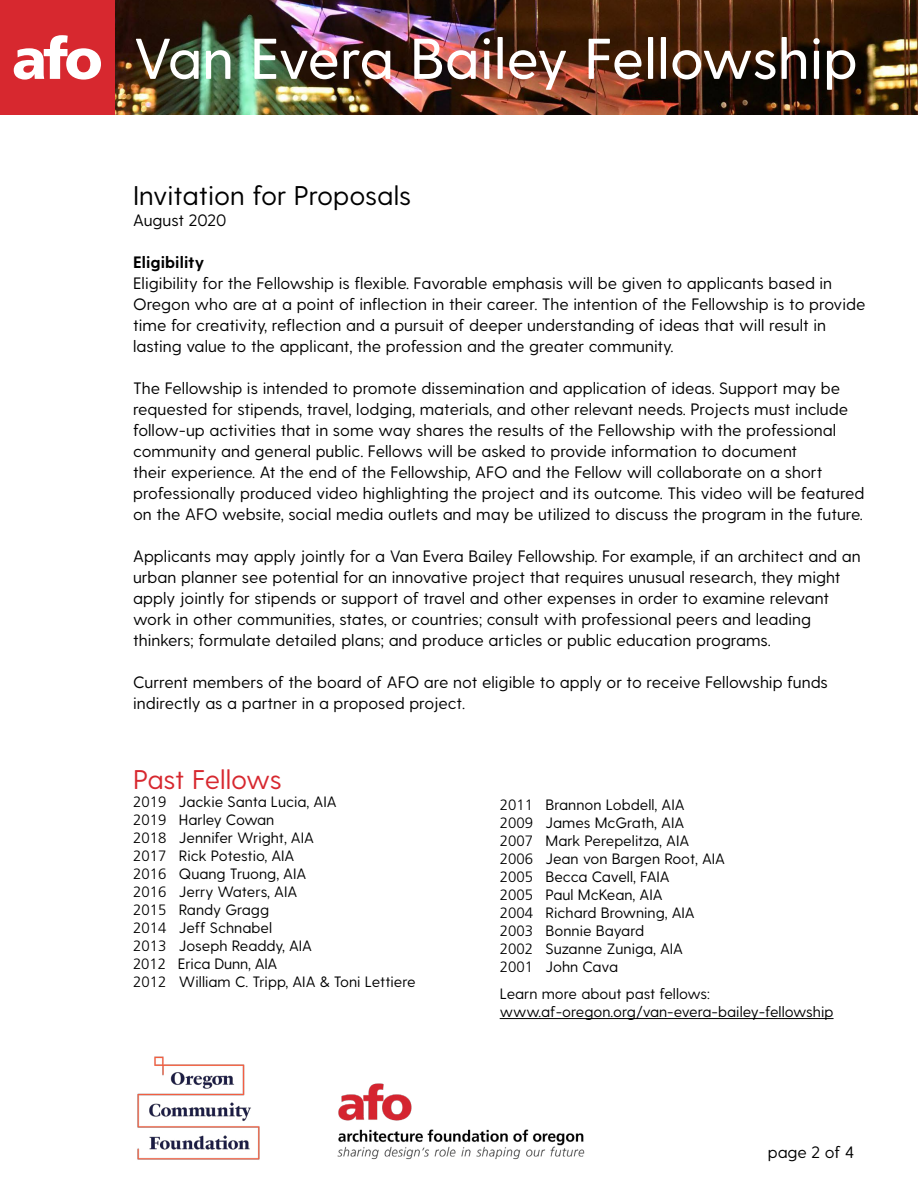
<style>
.page{position:relative;width:918px;height:1188px;background:#fff}
.page>*{position:absolute;margin:0;border:0;box-sizing:border-box;transform-origin:0 0}
.t1{font:500 57.3px "Greycliff CF";color:#fff}
.t2{font:27px "Greycliff CF";color:#000}
.t3{font:27px "Greycliff CF";letter-spacing:-.02em;color:#d7282f}
.t4{font:16.5px/21px "Greycliff CF";color:#000}
.t5{font:700 16.5px "Greycliff CF";color:#000}
.t6{font:15px "Greycliff CF";color:#000}
.s1{font-family:"Frutiger LT Std";font-weight:900}
.s2{font-family:"Frutiger LT Std";font-weight:300}
</style>
<div class="page">
<img style="left:115px;top:0;width:803px;height:115px">
<div style="left:0;top:0;width:115px;height:115px;background:#d7282f"></div>
<hr style="left:500px;top:1018px;width:334px;height:1px;background:#000">
<img style="left:337px;top:1083px;width:248px;height:77px">
<img style="left:137px;top:1056px;width:123px;height:104px">
<h1 class="t1" style="left:12px;top:25px;width:848px"><span class="s1">afo</span> Van Evera Bailey Fellowship</h1>
<p class="t2" style="left:133px;top:180px;width:280px">Invitation for Proposals</p>
<p class="t4" style="left:133px;top:210px;width:95px">August 2020</p>
<p class="t5" style="left:133px;top:253px;width:73px">Eligibility</p>
<p class="t4" style="left:133px;top:273px;width:734px">Eligibility for the Fellowship is flexible. Favorable emphasis will be given to applicants based in Oregon who are at a point of inflection in their career. The intention of the Fellowship is to provide time for creativity, reflection and a pursuit of deeper understanding of ideas that will result in lasting value to the applicant, the profession and the greater community.</p>
<p class="t4" style="left:133px;top:378px;width:733px">The Fellowship is intended to promote dissemination and application of ideas. Support may be requested for stipends, travel, lodging, materials, and other relevant needs. Projects must include follow-up activities that in some way shares the results of the Fellowship with the professional community and general public. Fellows will be asked to provide information to document<br>their experience. At the end of the Fellowship, AFO and the Fellow will collaborate on a short professionally produced video highlighting the project and its outcome. This video will be featured on the AFO website, social media outlets and may be utilized to discuss the program in the future.</p>
<p class="t4" style="left:133px;top:546px;width:729px">Applicants may apply jointly for a Van Evera Bailey Fellowship. For example, if an architect and an urban planner see potential for an innovative project that requires unusual research, they might apply jointly for stipends or support of travel and other expenses in order to examine relevant work in other communities, states, or countries; consult with professional peers and leading thinkers; formulate detailed plans; and produce articles or public education programs.</p>
<p class="t4" style="left:133px;top:672px;width:696px">Current members of the board of AFO are not eligible to apply or to receive Fellowship funds indirectly as a partner in a proposed project.</p>
<p class="t3" style="left:133px;top:764px;width:150px">Past Fellows</p>
<p class="t6" style="left:133px;top:793px;width:205px"><span class="s2">2019</span> Jackie Santa Lucia, AIA</p>
<p class="t6" style="left:133px;top:811px;width:143px"><span class="s2">2019</span> Harley Cowan</p>
<p class="t6" style="left:133px;top:829px;width:182px"><span class="s2">2018</span> Jennifer Wright, AIA</p>
<p class="t6" style="left:133px;top:847px;width:163px"><span class="s2">2017</span> Rick Potestio, AIA</p>
<p class="t6" style="left:133px;top:865px;width:175px"><span class="s2">2016</span> Quang Truong, AIA</p>
<p class="t6" style="left:133px;top:883px;width:166px"><span class="s2">2016</span> Jerry Waters, AIA</p>
<p class="t6" style="left:133px;top:901px;width:137px"><span class="s2">2015</span> Randy Gragg</p>
<p class="t6" style="left:133px;top:919px;width:141px"><span class="s2">2014</span> Jeff Schnabel</p>
<p class="t6" style="left:133px;top:937px;width:180px"><span class="s2">2013</span> Joseph Readdy, AIA</p>
<p class="t6" style="left:133px;top:955px;width:146px"><span class="s2">2012</span> Erica Dunn, AIA</p>
<p class="t6" style="left:133px;top:973px;width:284px"><span class="s2">2012</span> William C. Tripp, AIA &amp; Toni Lettiere</p>
<p class="t6" style="left:500px;top:796px;width:186px"><span class="s2">2011</span> Brannon Lobdell, AIA</p>
<p class="t6" style="left:500px;top:814px;width:186px"><span class="s2">2009</span> James McGrath, AIA</p>
<p class="t6" style="left:500px;top:832px;width:191px"><span class="s2">2007</span> Mark Perepelitza, AIA</p>
<p class="t6" style="left:500px;top:850px;width:227px"><span class="s2">2006</span> Jean von Bargen Root, AIA</p>
<p class="t6" style="left:500px;top:868px;width:172px"><span class="s2">2005</span> Becca Cavell, FAIA</p>
<p class="t6" style="left:500px;top:886px;width:164px"><span class="s2">2005</span> Paul McKean, AIA</p>
<p class="t6" style="left:500px;top:904px;width:197px"><span class="s2">2004</span> Richard Browning, AIA</p>
<p class="t6" style="left:500px;top:922px;width:146px"><span class="s2">2003</span> Bonnie Bayard</p>
<p class="t6" style="left:500px;top:940px;width:185px"><span class="s2">2002</span> Suzanne Zuniga, AIA</p>
<p class="t6" style="left:500px;top:958px;width:120px"><span class="s2">2001</span> John Cava</p>
<p class="t6" style="left:500px;top:985px;width:212px">Learn more about past fellows:</p>
<p class="t6" style="left:500px;top:1003px;width:335px">www.af-oregon.org/van-evera-bailey-fellowship</p>
<p class="t4" style="left:768px;top:1142px;width:88px">page 2 of 4</p>
</div>
